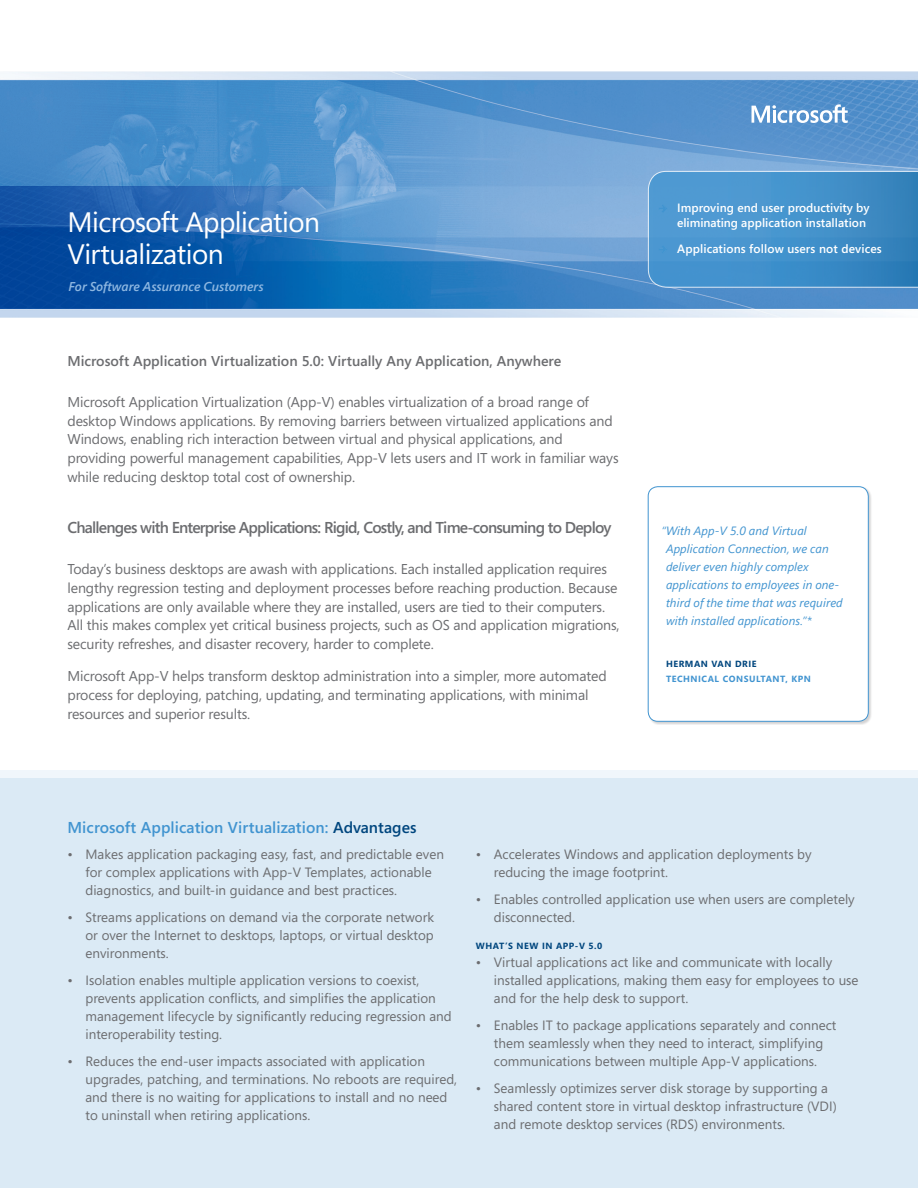
<style>
.page{position:relative;width:918px;height:1188px;background:#fff}
.page>*{position:absolute;margin:0;border:0;box-sizing:border-box;transform-origin:0 0}
.t1{font:28.05px "Segoe";letter-spacing:-.02em;color:#fff}
.Body_10_5_14{font:600 15.75px "Segoe";letter-spacing:-.05em;color:#6c6d70}
.t2{font:600 15.75px "Segoe";letter-spacing:.005em;color:#4194d0}
.Body_10_5_14-2{font:14.25px/18.8px "Segoe";letter-spacing:-.01em;color:#6c6d70}
.Body_8_5_11_5{font:14.25px/18.8px "Segoe";letter-spacing:-.01em;color:#6c6d70}
.Body_10_5_14-3{font:600 14.25px "Segoe";color:#6c6d70}
.Body_Bullet_8_5_11_5{font:13.5px/18px "Segoe";color:#6c6d70}
.t3{font:italic 600 12.75px "Segoe Pro";color:#8eb7e1}
.Customer_Quote{font:italic 12px/18px "Segoe Pro";letter-spacing:.005em;color:#4194d0}
.DT_copy{font:600 12px/15px "Segoe";letter-spacing:.005em;color:#fff}
.Customer_Name{font:700 9px/15px "Segoe";letter-spacing:.06em;color:#4194d0}
.Customer_Name-2{font:700 9px "Segoe";letter-spacing:.06em;color:#00467e}
.s1{color:#00467e}
</style>
<div class="page">
<img style="left:0;top:71px;width:918px;height:246px">
<svg style="left:0;top:186px;width:341px;height:122px;background:#155eac"></svg>
<div style="left:648px;top:487px;width:225px;height:238px;background:#231f20;opacity:.2"></div>
<div style="left:648px;top:487px;width:220px;height:234px;background:#fff;border-radius:10px"></div>
<div style="left:648px;top:486px;width:221px;height:236px;border:1px solid #4194d0;border-radius:10px"></div>
<div style="left:0;top:778px;width:918px;height:410px;background:#dbeaf5"></div>
<svg style="left:752px;top:104px;width:96px;height:19px"></svg>
<svg style="left:648px;top:171px;width:270px;height:117px;background:#4591ca"></svg>
<p class="t1" style="left:68px;top:203px;width:254px">Microsoft Application</p>
<p class="t1" style="left:68px;top:235px;width:158px">Virtualization</p>
<p class="t3" style="left:69px;top:278px;width:197px">For Software Assurance Customers</p>
<p class="Body_10_5_14-3" style="left:68px;top:351px;width:495px">Microsoft Application Virtualization 5.0: Virtually Any Application, Anywhere</p>
<p class="Body_8_5_11_5" style="left:68px;top:392px;width:553px">Microsoft Application Virtualization (App-V) enables virtualization of a broad range of desktop Windows applications. By removing barriers between virtualized applications and Windows, enabling rich interaction between virtual and physical applications, and providing powerful management capabilities, App-V lets users and IT work in familiar ways while reducing desktop total cost of ownership.</p>
<p class="Body_10_5_14" style="left:68px;top:517px;width:546px">Challenges with Enterprise Applications: Rigid, Costly, and Time-consuming to Deploy</p>
<p class="Body_10_5_14-2" style="left:68px;top:559px;width:554px">Today’s business desktops are awash with applications. Each installed application requires lengthy regression testing and deployment processes before reaching production. Because applications are only available where they are installed, users are tied to their computers.<br>All this makes complex yet critical business projects, such as OS and application migrations, security refreshes, and disaster recovery, harder to complete.</p>
<p class="Body_10_5_14-2" style="left:68px;top:667px;width:541px">Microsoft App-V helps transform desktop administration into a simpler, more automated process for deploying, patching, updating, and terminating applications, with minimal resources and superior results.</p>
<p class="DT_copy" style="left:677px;top:200px;width:194px">Improving end user productivity by eliminating application installation</p>
<p class="DT_copy" style="left:677px;top:241px;width:206px">Applications follow users not devices</p>
<p class="Customer_Quote" style="left:666px;top:522px;width:178px;text-indent:-4px">“With App-V 5.0 and Virtual<br>Application Connection, we can deliver even highly complex applications to employees in one&shy;third of the time that was required with installed applications.”*</p>
<p class="Customer_Name" style="left:666px;top:656px;width:146px"><span class="s1">HERMAN VAN DRIE<br></span>TECHNICAL CONSULTANT, KPN</p>
<p class="t2" style="left:68px;top:817px;width:351px">Microsoft Application Virtualization: <span class="s1">Advantages</span></p>
<p class="Body_Bullet_8_5_11_5" style="left:86px;top:845px;width:360px;text-indent:-18px">• Makes application packaging easy, fast, and predictable even for complex applications with App-V Templates, actionable diagnostics, and built-in guidance and best practices.</p>
<p class="Body_Bullet_8_5_11_5" style="left:86px;top:908px;width:350px;text-align:justify;text-indent:-18px">• Streams applications on demand via the corporate network or over the Internet to desktops, laptops, or virtual desktop environments.</p>
<p class="Body_Bullet_8_5_11_5" style="left:86px;top:971px;width:368px;text-indent:-18px">• Isolation enables multiple application versions to coexist, prevents application conflicts, and simplifies the application management lifecycle by significantly reducing regression and interoperability testing.</p>
<p class="Body_Bullet_8_5_11_5" style="left:86px;top:1052px;width:373px;text-indent:-18px">• Reduces the end-user impacts associated with application upgrades, patching, and terminations. No reboots are required, and there is no waiting for applications to install and no need to uninstall when retiring applications.</p>
<p class="Body_Bullet_8_5_11_5" style="left:494px;top:845px;width:319px;text-indent:-18px">• Accelerates Windows and application deployments by reducing the image footprint.</p>
<p class="Body_Bullet_8_5_11_5" style="left:494px;top:890px;width:362px;text-indent:-18px">• Enables controlled application use when users are completely disconnected.</p>
<p class="Customer_Name-2" style="left:476px;top:940px;width:128px">WHAT’S NEW IN APP-V 5.0</p>
<p class="Body_Bullet_8_5_11_5" style="left:494px;top:953px;width:366px;text-indent:-18px">• Virtual applications act like and communicate with locally installed applications, making them easy for employees to use and for the help desk to support.</p>
<p class="Body_Bullet_8_5_11_5" style="left:476px;top:1016px;width:362px;text-align:center">• Enables IT to package applications separately and connect them seamlessly when they need to interact, simplifying communications between multiple App-V applications.</p>
<p class="Body_Bullet_8_5_11_5" style="left:494px;top:1079px;width:344px;text-indent:-18px">• Seamlessly optimizes server disk storage by supporting a shared content store in virtual desktop infrastructure (VDI) and remote desktop services (RDS) environments.</p>
</div>
